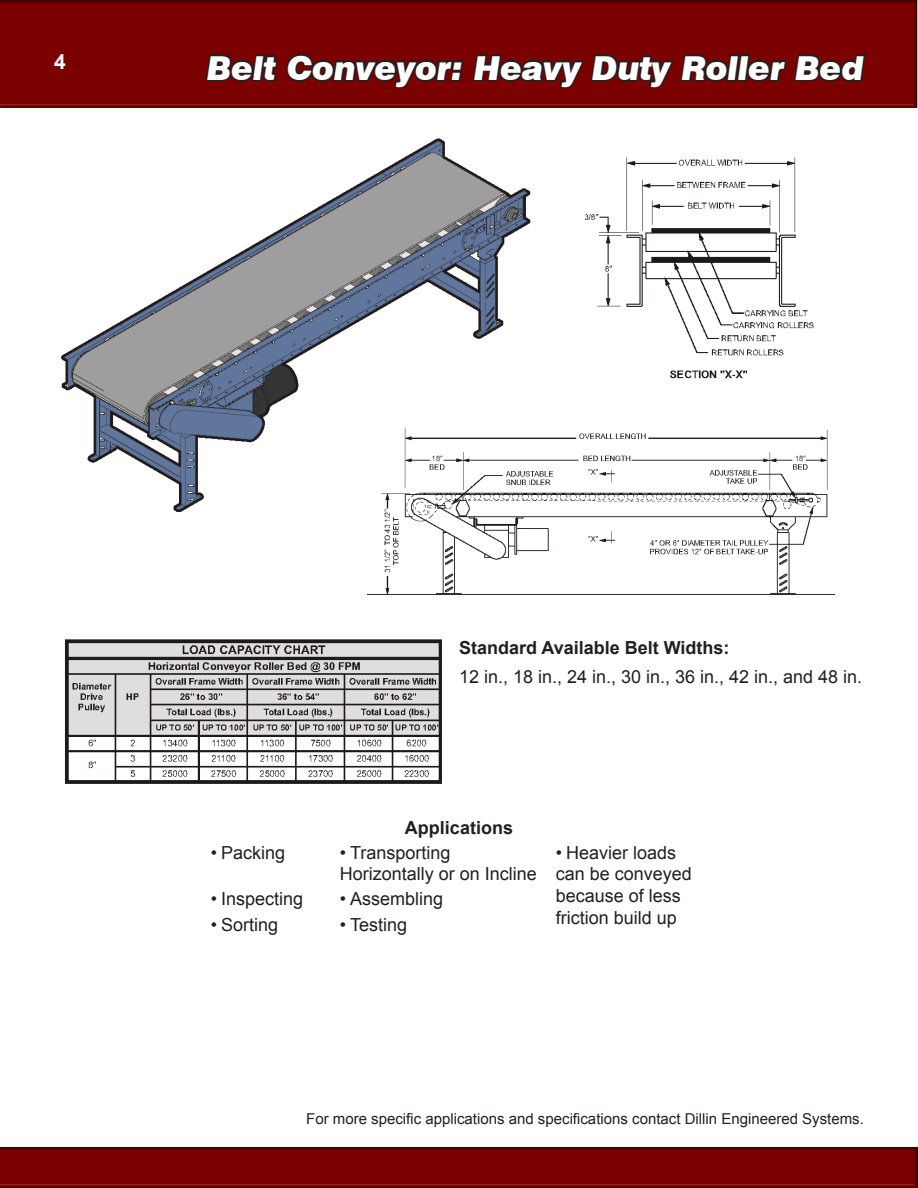
<style>
.page{position:relative;width:918px;height:1188px;background:#fff}
.page>*{position:absolute;margin:0;border:0;box-sizing:border-box;transform-origin:0 0}
.t1{font:33px "Swiss 721 Greek BT Black Inclined";color:#fff}
.t2{font:700 21px "Arial";color:#fff}
.t3{font:18px/21.6px "Arial";color:#231f20}
.t4{font:700 18px "Arial";color:#231f20}
.t5{font:15px "Arial";color:#231f20}
</style>
<div class="page">
<img style="left:0;top:0;width:918px;height:1188px">
<svg style="left:204px;top:25px;width:261px;height:91px;background:#791c1c"></svg>
<svg style="left:471px;top:18px;width:396px;height:115px"></svg>
<img style="left:54px;top:632px;width:400px;height:157px">
<img style="left:54px;top:127px;width:484px;height:390px">
<div style="left:46px;top:147px;width:128px;height:89px;background:#fff"></div>
<img style="left:364px;top:417px;width:474px;height:180px">
<img style="left:574px;top:148px;width:264px;height:245px">
<p class="t2" style="left:54px;top:48px;width:13px">4</p>
<p class="t1" style="left:207px;top:49px;width:659px">Belt Conveyor: Heavy Duty Roller Bed</p>
<p class="t4" style="left:459px;top:635px;width:272px">Standard Available Belt Widths:</p>
<p class="t3" style="left:459px;top:666px;width:405px">12 in., 18 in., 24 in., 30 in., 36 in., 42 in., and 48 in.</p>
<p class="t4" style="left:405px;top:815px;width:110px">Applications</p>
<p class="t3" style="left:211px;top:842px;width:76px">• Packing</p>
<p class="t3" style="left:340px;top:842px;width:199px">• Transporting<br>Horizontally or on Incline</p>
<p class="t3" style="left:556px;top:842px;width:138px">• Heavier loads can be conveyed because of less friction build up</p>
<p class="t3" style="left:211px;top:888px;width:94px">• Inspecting</p>
<p class="t3" style="left:340px;top:888px;width:105px">• Assembling</p>
<p class="t3" style="left:211px;top:914px;width:69px">• Sorting</p>
<p class="t3" style="left:340px;top:914px;width:69px">• Testing</p>
<p class="t5" style="left:306px;top:1109px;width:559px">For more specific applications and specifications contact Dillin Engineered Systems.</p>
</div>
